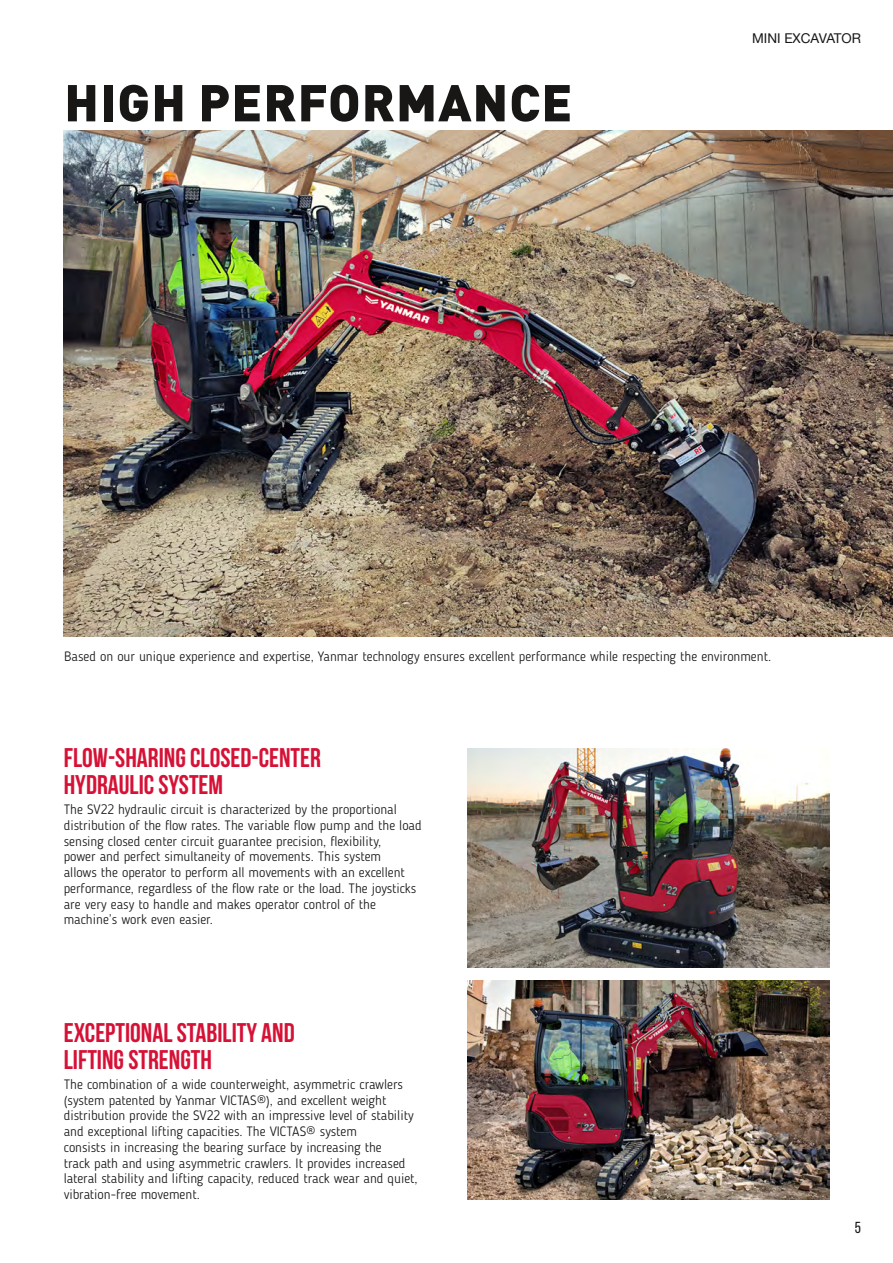
<style>
.page{position:relative;width:893px;height:1263px;background:#fff}
.page>*{position:absolute;margin:0;border:0;box-sizing:border-box;transform-origin:0 0}
.t1{font:900 51px "DIN Pro";letter-spacing:.02em;color:#181716}
.t2{font:700 27px/27px "Bebas Neue";color:#d61136}
.t3{font:15.9px "Bebas Neue";color:#181716}
.t4{font:300 13.5px/15.8px "Blogger Sans";color:#181716}
.t5{font:13.5px "Helvetica Neue LT Com";color:#181716}
</style>
<div class="page">
<img style="left:64px;top:130px;width:829px;height:506px">
<img style="left:468px;top:980px;width:361px;height:219px">
<img style="left:468px;top:748px;width:361px;height:219px">
<h1 class="t1" style="left:64px;top:59px;width:510px">HIGH PERFORMANCE</h1>
<p class="t5" style="left:752px;top:29px;width:111px">MINI EXCAVATOR</p>
<p class="t4" style="left:64px;top:648px;width:708px">Based on our unique experience and expertise, Yanmar technology ensures excellent performance while respecting the environment.</p>
<h2 class="t2" style="left:64px;top:744px;width:259px">FLOW-SHARING CLOSED-CENTER<br>HYDRAULIC SYSTEM</h2>
<p class="t4" style="left:64px;top:801px;width:359px">The SV22 hydraulic circuit is characterized by the proportional distribution of the flow rates. The variable flow pump and the load sensing closed center circuit guarantee precision, flexibility,<br>power and perfect simultaneity of movements. This system<br>allows the operator to perform all movements with an excellent performance, regardless of the flow rate or the load. The joysticks are very easy to handle and makes operator control of the machine’s work even easier.</p>
<h2 class="t2" style="left:64px;top:1019px;width:233px">EXCEPTIONAL STABILITY AND<br>LIFTING STRENGTH</h2>
<p class="t4" style="left:64px;top:1076px;width:355px">The combination of a wide counterweight, asymmetric crawlers (system patented by Yanmar VICTAS®), and excellent weight distribution provide the SV22 with an impressive level of stability and exceptional lifting capacities. The VICTAS® system<br>consists in increasing the bearing surface by increasing the<br>track path and using asymmetric crawlers. It provides increased lateral stability and lifting capacity, reduced track wear and quiet, vibration-free movement.</p>
<p class="t3" style="left:855px;top:1219px;width:8px">5</p>
</div>
